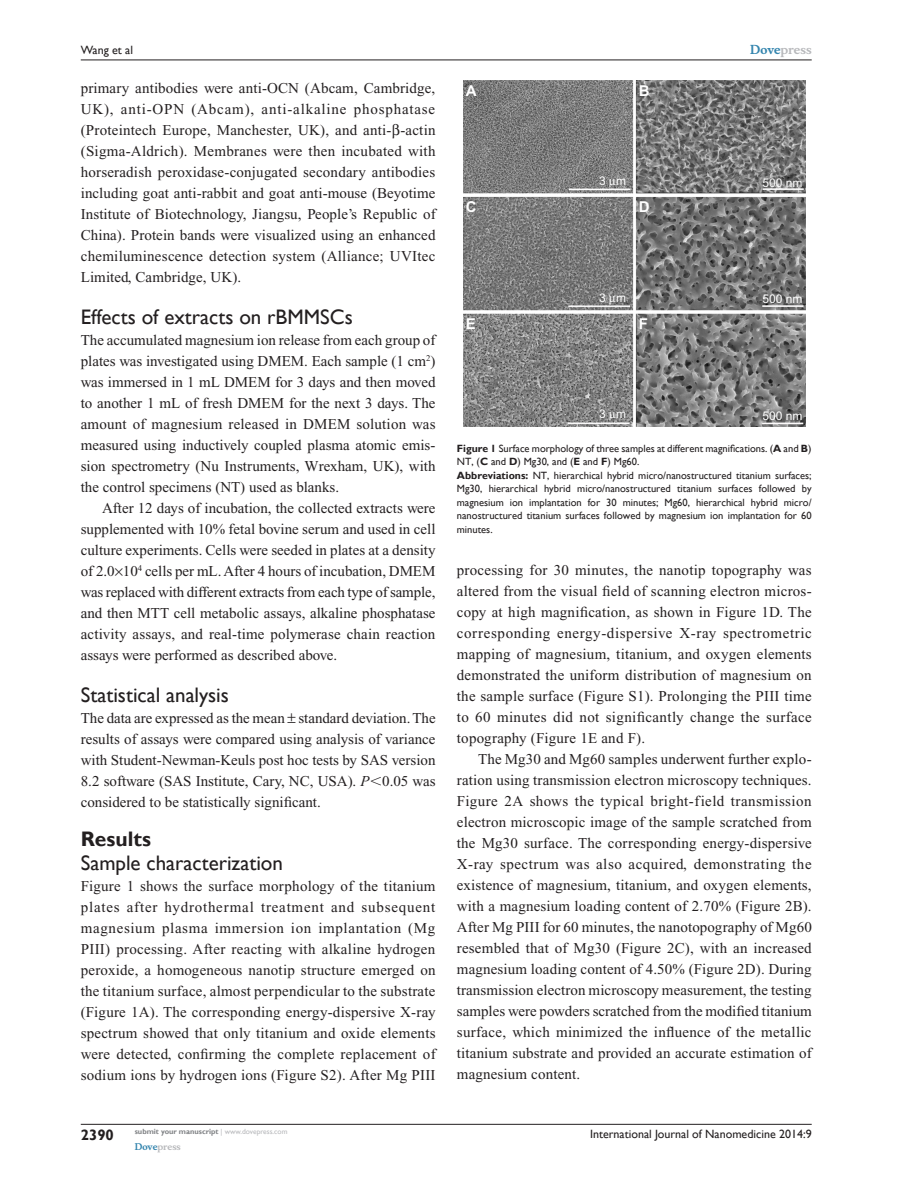
<style>
.page{position:relative;width:918px;height:1188px;background:#fff}
.page>*{position:absolute;margin:0;border:0;box-sizing:border-box;transform-origin:0 0}
.H2-after-H1{font:21px "Gill Sans";color:#231f20}
.t1{font:700 21px "Gill Sans";color:#231f20}
.TxF{font:15px/21px "Times New Roman";letter-spacing:.005em;color:#231f20;text-align:justify}
.Tx{font:15px/21px "Times New Roman";letter-spacing:.01em;color:#231f20;text-align:justify}
.t2{font:700 15px "Arial";color:#fff}
.t3{font:700 15px "Gill Sans";color:#231f20}
.t4{font:12px "Gill Sans";color:#231f20}
.t5{font:12px "Arial";color:#fff}
.t6{font:700 12px "Musee";color:#b8b9bc}
.FC{font:10.5px/13.5px "Gill Sans";color:#231f20}
.t7{font:700 9px "Musee";color:#b8b9bc}
.t8{font:700 7.5px "Gill Sans";color:#808285}
.s1{font-style:italic}
.s2{font-family:"Mathematical Pi One"}
.s3{color:#3485ae}
.s4{font-weight:700}
.s5{font-weight:400;color:#b8b9bc}
</style>
<div class="page">
<img style="left:463px;top:81px;width:342px;height:346px">
<hr style="left:81px;top:1124px;width:731px;height:1px;background:#231f20">
<hr style="left:81px;top:60px;width:731px;height:1px;background:#231f20">
<svg style="left:610px;top:179px;width:6px;height:8px"></svg>
<svg style="left:610px;top:296px;width:6px;height:8px"></svg>
<svg style="left:610px;top:412px;width:6px;height:9px"></svg>
<p class="t4" style="left:81px;top:43px;width:54px">Wang et al</p>
<p class="TxF" style="left:81px;top:77px;width:356px">primary antibodies were anti-OCN (Abcam, Cambridge, UK), anti-OPN (Abcam), anti-alkaline phosphatase (Proteintech Europe, Manchester, UK), and anti- -actin (Sigma-Aldrich). Membranes were then incubated with horseradish peroxidase-conjugated secondary antibodies including goat anti-rabbit and goat anti-mouse (Beyotime Institute of Biotechnology, Jiangsu, People’s Republic of China). Protein bands were visualized using an enhanced chemiluminescence detection system (Alliance; UVItec Limited, Cambridge, UK).</p>
<h2 class="H2-after-H1" style="left:81px;top:304px;width:274px">Effects of extracts on rBMMSC s</h2>
<p class="TxF" style="left:81px;top:329px;width:356px">The accumulated magnesium ion release from each group of plates was investigated using DMEM. Each sample (1 cm<sup>2</sup>) was immersed in 1 mL DMEM for 3 days and then moved to another 1 mL of fresh DMEM for the next 3 days. The amount of magnesium released in DMEM solution was measured using inductively coupled plasma atomic emis&shy;sion spectrometry (Nu Instruments, Wrexham, UK), with the control specimens (NT) used as blanks.</p>
<p class="Tx" style="left:81px;top:497px;width:356px;text-indent:21px">After 12 days of incubation, the collected extracts were supplemented with 10% fetal bovine serum and used in cell culture experiments. Cells were seeded in plates at a density of 2.0 10<sup>4</sup> cells per mL. After 4 hours of incubation, DMEM was replaced with different extracts from each type of sample, and then MTT cell metabolic assays, alkaline phosphatase activity assays, and real-time polymerase chain reaction assays were performed as described above.</p>
<h2 class="H2-after-H1" style="left:81px;top:682px;width:150px">Statistical analysis</h2>
<p class="TxF" style="left:81px;top:707px;width:356px">The data are expressed as the mean standard deviation. The results of assays were compared using analysis of variance with Student-Newman-Keuls post hoc tests by SAS version 8.2 software (SAS Institute, Cary, NC, USA). <span class="s1">P</span><span class="s2">,</span>0.05 was considered to be statistically significant.</p>
<h1 class="t1" style="left:81px;top:826px;width:72px">Results</h1>
<p class="H2-after-H1" style="left:81px;top:850px;width:204px">Sample characterization</p>
<p class="TxF" style="left:81px;top:875px;width:356px">Figure 1 shows the surface morphology of the titanium plates after hydrothermal treatment and subsequent magnesium plasma immersion ion implantation (Mg PIII) processing. After reacting with alkaline hydrogen peroxide, a homogeneous nanotip structure emerged on the titanium surface, almost perpendicular to the substrate (Figure 1A). The corresponding energy-dispersive X-ray spectrum showed that only titanium and oxide elements were detected, confirming the complete replacement of sodium ions by hydrogen ions (Figure S2). After Mg PIII</p>
<p class="t2" style="left:466px;top:82px;width:12px">A</p>
<p class="t2" style="left:639px;top:82px;width:12px">B</p>
<p class="t5" style="left:599px;top:174px;width:28px">3 m</p>
<p class="t2" style="left:466px;top:198px;width:12px">C</p>
<p class="t2" style="left:639px;top:198px;width:12px">D</p>
<p class="t5" style="left:599px;top:291px;width:28px">3 m</p>
<p class="t2" style="left:466px;top:315px;width:12px">E</p>
<p class="t2" style="left:639px;top:315px;width:11px">F</p>
<p class="t6" style="left:750px;top:43px;width:63px"><span class="s3">Dove</span>press</p>
<p class="t5" style="left:762px;top:176px;width:42px">500 nm</p>
<p class="t5" style="left:762px;top:292px;width:42px">500 nm</p>
<p class="t5" style="left:599px;top:407px;width:28px">3 m</p>
<p class="t5" style="left:762px;top:409px;width:42px">500 nm</p>
<p class="FC" style="left:457px;top:442px;width:356px"><span class="s4">Figure 1</span> Surface morphology of three samples at different magnifications. (<span class="s4">A</span> and <span class="s4">B</span>)<br>NT, (<span class="s4">C</span> and <span class="s4">D</span>) Mg30, and (<span class="s4">E</span> and <span class="s4">F</span>) Mg60.</p>
<p class="FC" style="left:457px;top:469px;width:356px;text-align:justify"><span class="s4">Abbreviations:</span> NT, hierarchical hybrid micro/nanostructured titanium surfaces; Mg30, hierarchical hybrid micro/nanostructured titanium surfaces followed by magnesium ion implantation for 30 minutes; Mg60, hierarchical hybrid micro/ nanostructured titanium surfaces followed by magnesium ion implantation for 60 minutes.</p>
<p class="TxF" style="left:457px;top:560px;width:357px">processing for 30 minutes, the nanotip topography was altered from the visual field of scanning electron micros&shy;copy at high magnification, as shown in Figure 1D. The corresponding energy-dispersive X-ray spectrometric mapping of magnesium, titanium, and oxygen elements demonstrated the uniform distribution of magnesium on the sample surface (Figure S1). Prolonging the PIII time to 60 minutes did not significantly change the surface topography (Figure 1E and F).</p>
<p class="Tx" style="left:457px;top:749px;width:357px;text-indent:21px">The Mg30 and Mg60 samples underwent further explo&shy;ration using transmission electron microscopy techniques.<br>Figure 2A shows the typical bright-field transmission electron microscopic image of the sample scratched from the Mg30 surface. The corresponding energy-dispersive X-ray spectrum was also acquired, demonstrating the existence of magnesium, titanium, and oxygen elements, with a magnesium loading content of 2.70% (Figure 2B).<br>After Mg PIII for 60 minutes, the nanotopography of Mg60 resembled that of Mg30 (Figure 2C), with an increased magnesium loading content of 4.50% (Figure 2D). During transmission electron microscopy measurement, the testing samples were powders scratched from the modified titanium surface, which minimized the influence of the metallic titanium substrate and provided an accurate estimation of magnesium content.</p>
<p class="t3" style="left:81px;top:1126px;width:35px">2390</p>
<p class="t8" style="left:135px;top:1127px;width:154px">submit your manuscript <span class="s5">| www.dovepress.com</span></p>
<p class="t7" style="left:135px;top:1141px;width:48px"><span class="s3">Dove</span>press</p>
<p class="t4" style="left:590px;top:1127px;width:223px">International Journal of Nanomedicine 2014:9</p>
</div>
